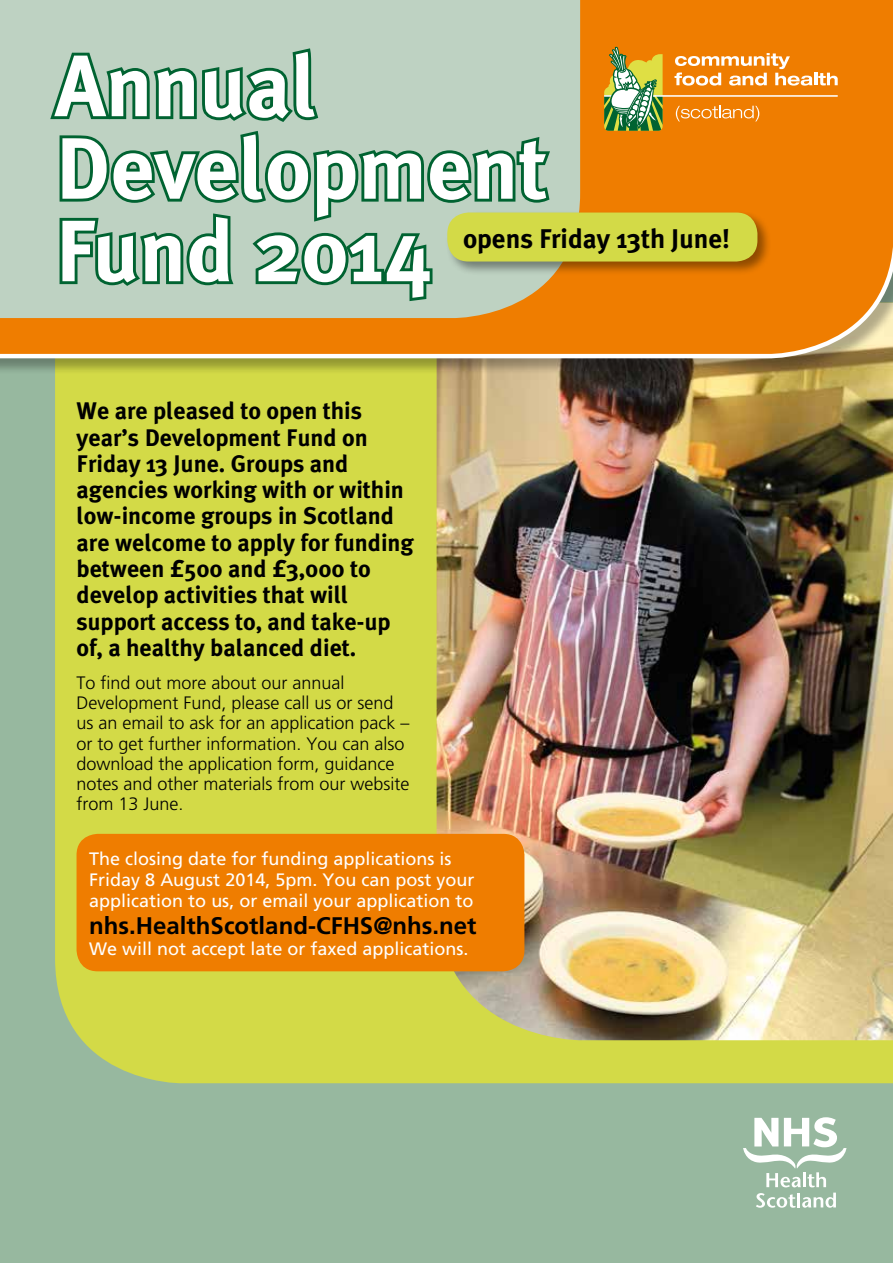
<style>
.page{position:relative;width:893px;height:1263px;background:#97b89f}
.page>*{position:absolute;margin:0;border:0;box-sizing:border-box;transform-origin:0 0}
.t1{font:700 87px/82.5px "Meta Plus";color:#fff}
.t2{font:700 27px "Meta Plus";color:#000}
.Intro_text{font:700 24px/26.2px "Meta Plus";color:#000}
.Body_text{font:700 24px "Frutiger LT Std";color:#000}
.Body_text-2{font:300 18px/20.2px "Frutiger";color:#000}
.Body_text-3{font:18px/21px "Frutiger";color:#fff}
</style>
<div class="page">
<div style="left:55px;top:376px;width:838px;height:707px;background:#d3da47"></div>
<img style="left:437px;top:376px;width:456px;height:664px">
<div style="left:0;top:0;width:893px;height:376px;background:#000;opacity:.3"></div>
<svg style="left:0;top:0;width:893px;height:360px;background:#ec830d"></svg>
<svg style="left:743px;top:1117px;width:103px;height:91px"></svg>
<div style="left:0;top:0;width:580px;height:318px;background:#bed2c2"></div>
<svg style="left:46px;top:45px;width:507px;height:259px;background:#8bb39a"></svg>
<div style="left:445px;top:210px;width:327px;height:66px;background:#000;opacity:.4"></div>
<div style="left:447px;top:213px;width:310px;height:48px;background:#d3da47;border-radius:21px"></div>
<hr style="left:604px;top:95px;width:234px;height:1px;background:#fff">
<svg style="left:674px;top:53px;width:164px;height:33px;background:#f3a248"></svg>
<svg style="left:676px;top:106px;width:83px;height:15px"></svg>
<svg style="left:604px;top:47px;width:59px;height:85px;background:#9ca858"></svg>
<div style="left:77px;top:834px;width:447px;height:137px;background:#ef7d00;border-radius:21px"></div>
<p class="t1" style="left:55px;top:44px;width:494px">Annual<br>Development</p>
<p class="t1" style="left:55px;top:209px;width:379px">Fund 2014</p>
<p class="t2" style="left:463px;top:223px;width:269px">opens Friday 13th June!</p>
<p class="Intro_text" style="left:77px;top:398px;width:339px">We are pleased to open this year’s Development Fund on<br>Friday 13 June. Groups and agencies working with or within low-income groups in Scotland are welcome to apply for funding between £500 and £3,000 to develop activities that will support access to, and take-up of, a healthy balanced diet.</p>
<p class="Body_text-2" style="left:77px;top:672px;width:335px">To find out more about our annual Development Fund, please call us or send us an email to ask for an application pack – or to get further information. You can also download the application form, guidance notes and other materials from our website from 13 June.</p>
<p class="Body_text-3" style="left:89px;top:848px;width:387px">The closing date for funding applications is<br>Friday 8 August 2014, 5pm. You can post your application to us, or email your application to</p>
<p class="Body_text" style="left:89px;top:911px;width:389px">nhs.HealthScotland-CFHS@nhs.net</p>
<p class="Body_text-3" style="left:89px;top:938px;width:381px">We will not accept late or faxed applications.</p>
</div>
